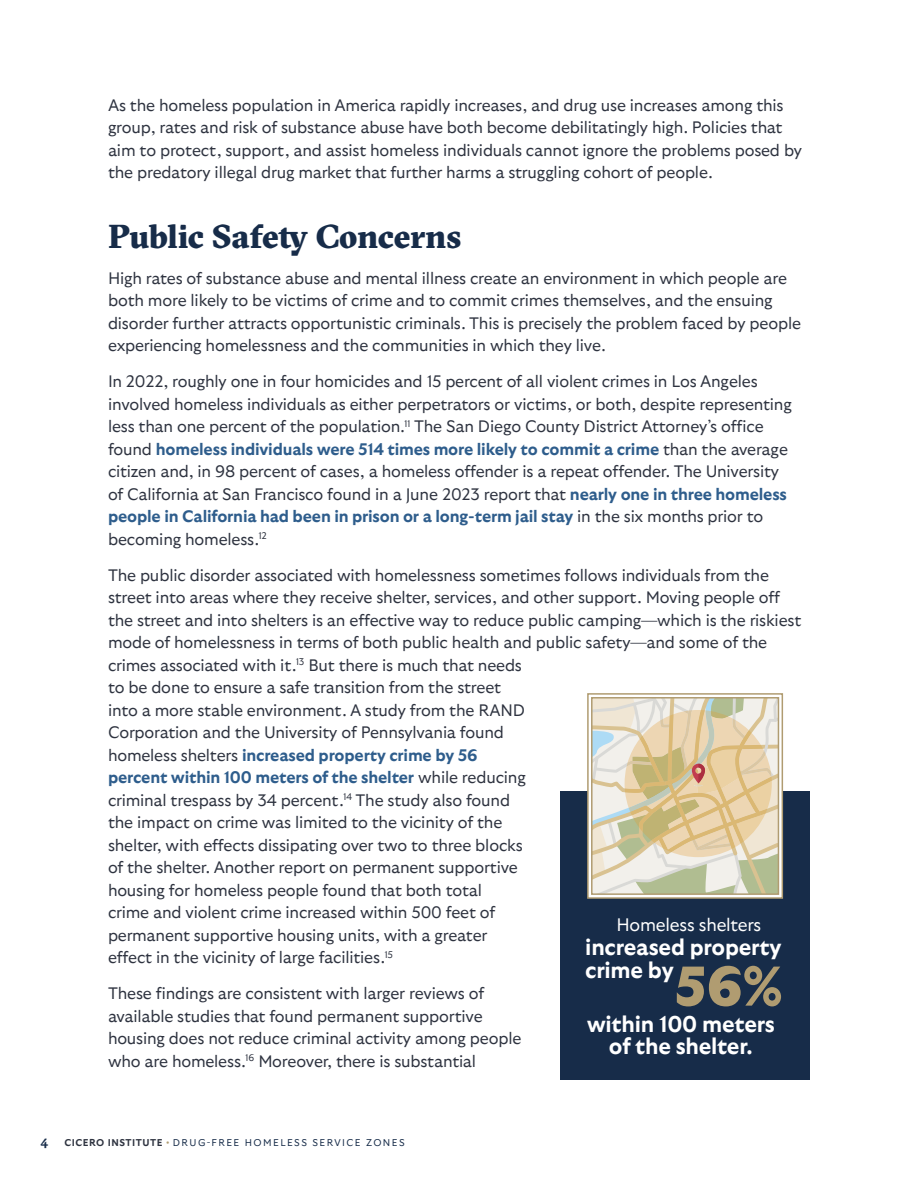
<style>
.page{position:relative;width:918px;height:1188px;background:#fff}
.page>*{position:absolute;margin:0;border:0;box-sizing:border-box;transform-origin:0 0}
.Body_Text{font:900 55.8px "GT Ultra";color:#b09c71}
.Headline{font:900 33px "GT Sectra";letter-spacing:-.01em;color:#172c49}
.Body_Text-2{font:700 22.5px/22.5px "GT Ultra";letter-spacing:-.01em;color:#fff}
.Body_Text-3{font:300 18px "GT Ultra";letter-spacing:-.01em;color:#fff}
.Body_Text-4{font:300 16.5px/22.5px "GT Ultra";letter-spacing:-.01em;color:#2e3340}
.t1{font:300 9.75px "GT Ultra";letter-spacing:.15em;color:#172c49}
.s1{font-weight:700;color:#2e5d8c}
.s2{font-family:"GT Sectra";font-weight:700;font-size:13.5px}
.s3{font-weight:700;color:#2e3340}
.s4{font-weight:400;color:#b09c71}
</style>
<div class="page">
<div style="left:560px;top:791px;width:250px;height:289px;background:#172c49"></div>
<svg style="left:587px;top:693px;width:197px;height:206px"></svg>
<p class="Body_Text-4" style="left:108px;top:94px;width:696px">As the homeless population in America rapidly increases, and drug use increases among this group, rates and risk of substance abuse have both become debilitatingly high. Policies that aim to protect, support, and assist homeless individuals cannot ignore the problems posed by the predatory illegal drug market that further harms a struggling cohort of people.</p>
<p class="Headline" style="left:108px;top:218px;width:355px">Public Safety Concerns</p>
<p class="Body_Text-4" style="left:108px;top:267px;width:695px">High rates of substance abuse and mental illness create an environment in which people are both more likely to be victims of crime and to commit crimes themselves, and the ensuing disorder further attracts opportunistic criminals. This is precisely the problem faced by people experiencing homelessness and the communities in which they live.</p>
<p class="Body_Text-4" style="left:108px;top:371px;width:685px">In 2022, roughly one in four homicides and 15 percent of all violent crimes in Los Angeles involved homeless individuals as either perpetrators or victims, or both, despite representing less than one percent of the population.<sup>11</sup> The San Diego County District Attorney’s office found <span class="s1">homeless individuals were 514 times more likely to commit a crime</span> than the average citizen and, in 98 percent of cases, a homeless offender is a repeat offender. The University of California at San Francisco found in a June 2023 report that <span class="s1">nearly one in three homeless people in California had been in prison or a long-term jail stay</span> in the six months prior to becoming homeless.<sup>12</sup></p>
<p class="Body_Text-4" style="left:108px;top:564px;width:695px">The public disorder associated with homelessness sometimes follows individuals from the street into areas where they receive shelter, services, and other support. Moving people off the street and into shelters is an effective way to reduce public camping—which is the riskiest mode of homelessness in terms of both public health and public safety—and some of the crimes associated with it.<sup>13</sup> But there is much that needs<br>to be done to ensure a safe transition from the street<br>into a more stable environment. A study from the RAND<br>Corporation and the University of Pennsylvania found<br>homeless shelters <span class="s1">increased property crime by 56<br>percent within 100 meters of the shelter</span> while reducing<br>criminal trespass by 34 percent.<sup>14</sup> The study also found<br>the impact on crime was limited to the vicinity of the<br>shelter, with effects dissipating over two to three blocks<br>of the shelter. Another report on permanent supportive<br>housing for homeless people found that both total<br>crime and violent crime increased within 500 feet of<br>permanent supportive housing units, with a greater<br>effect in the vicinity of large facilities.<sup>15</sup></p>
<p class="Body_Text-4" style="left:108px;top:983px;width:415px">These findings are consistent with larger reviews of available studies that found permanent supportive housing does not reduce criminal activity among people who are homeless.<sup>16</sup> Moreover, there is substantial</p>
<p class="Body_Text-3" style="left:617px;top:915px;width:146px">Homeless shelters</p>
<p class="Body_Text-2" style="left:585px;top:937px;width:198px">increased property crime by</p>
<p class="Body_Text" style="left:674px;top:955px;width:111px">56%</p>
<p class="Body_Text-2" style="left:587px;top:1013px;width:190px;text-align:center">within 100 meters of the shelter.</p>
<p class="t1" style="left:40px;top:1137px;width:366px"><span class="s2">4</span> <span class="s3">CICERO INSTITUTE</span> <span class="s4">•</span> DRUG-FREE HOMELESS SERVICE ZONES</p>
</div>
